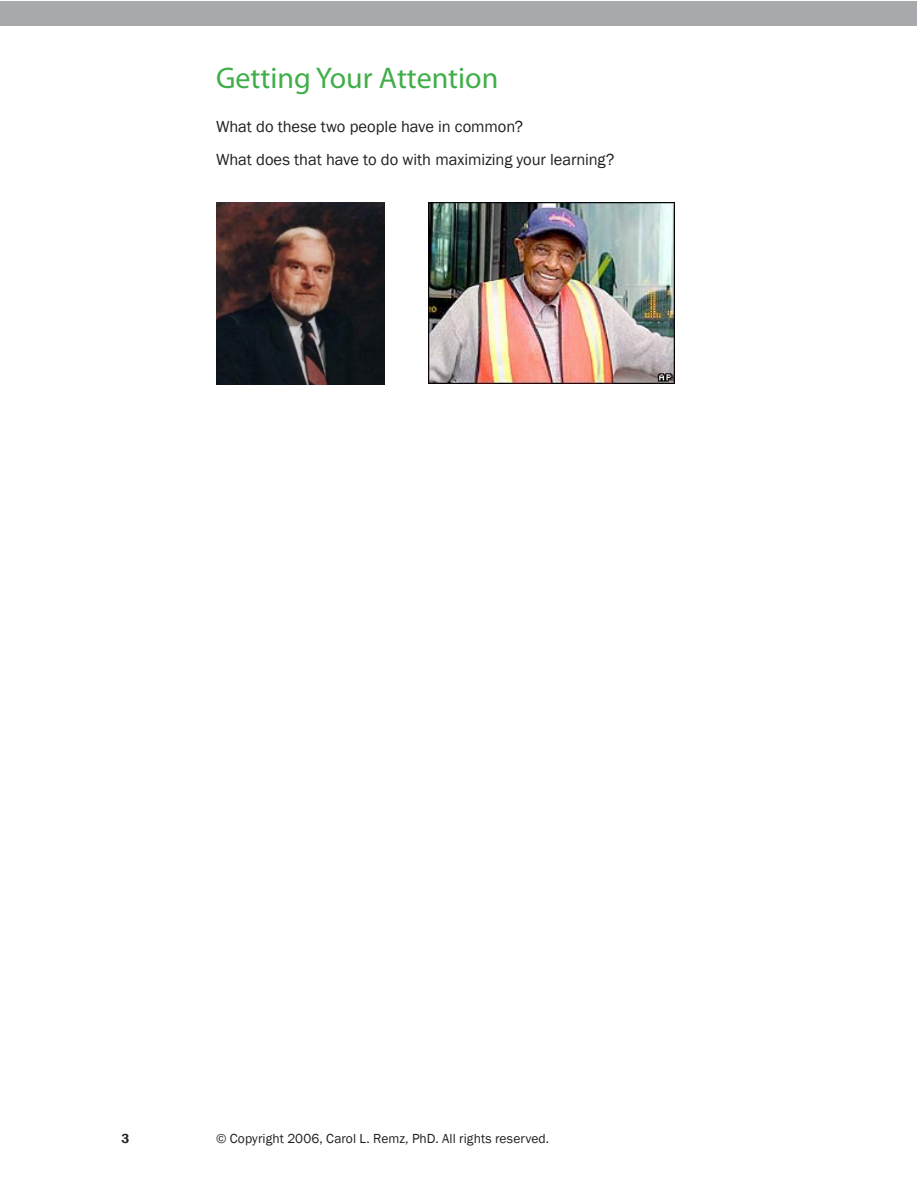
<style>
.page{position:relative;width:918px;height:1188px;background:#fff}
.page>*{position:absolute;margin:0;border:0;box-sizing:border-box;transform-origin:0 0}
.Headers{font:30px "Myriad Pro";color:#40ae49}
.Body_Text{font:16.5px "Franklin Gothic";letter-spacing:-.005em;color:#231f20}
.t1{font:13.5px "Franklin Gothic";letter-spacing:.005em;color:#231f20}
</style>
<div class="page">
<div style="left:1px;top:1px;width:916px;height:25px;background:#a8a9ad"></div>
<img style="left:216px;top:203px;width:168px;height:181px">
<img style="left:428px;top:202px;width:246px;height:181px">
<p class="Headers" style="left:216px;top:59px;width:284px">Getting Your Attention</p>
<p class="Body_Text" style="left:216px;top:116px;width:309px">What do these two people have in common?</p>
<p class="Body_Text" style="left:216px;top:149px;width:400px">What does that have to do with maximizing your learning?</p>
<p class="t1" style="left:216px;top:1131px;width:335px">© Copyright 2006, Carol L. Remz, PhD. All rights reserved.</p>
</div>
